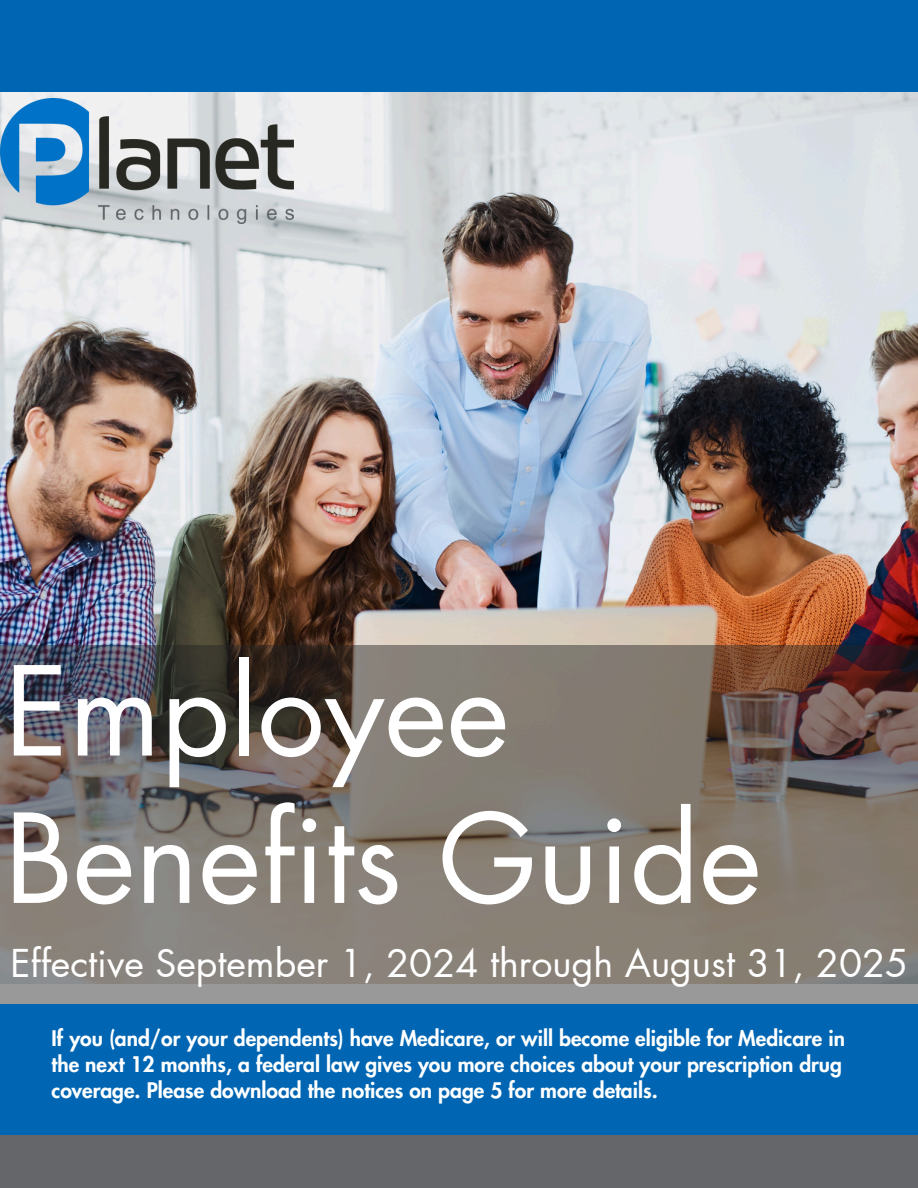
<style>
.page{position:relative;width:918px;height:1188px;background:#fff}
.page>*{position:absolute;margin:0;border:0;box-sizing:border-box;transform-origin:0 0}
.t1{font:120px/147.3px "Futura LT Pro";color:#fff}
.t2{font:37.5px "Futura LT Pro";color:#fff}
.t3{font:800 21px/25.8px "Futura LT Pro";color:#fff}
</style>
<div class="page">
<img style="left:0;top:92px;width:918px;height:553px">
<div style="left:0;top:0;width:918px;height:92px;background:#0066b3"></div>
<svg style="left:0;top:645px;width:918px;height:360px;background:#7a726c"></svg>
<div style="left:0;top:1005px;width:918px;height:150px;background:#0066b3"></div>
<div style="left:1px;top:1136px;width:917px;height:52px;background:#65666a"></div>
<img style="left:0;top:99px;width:294px;height:125px">
<h2 class="t1" style="left:5px;top:643px;width:758px">Employee<br>Benefits Guide</h2>
<p class="t2" style="left:10px;top:946px;width:899px">Effective September 1, 2024 through August 31, 2025</p>
<p class="t3" style="left:52px;top:1026px;width:795px">If you (and/or your dependents) have Medicare, or will become eligible for Medicare in the next 12 months, a federal law gives you more choices about your prescription drug coverage. Please download the notices on page 5 for more details.</p>
</div>
